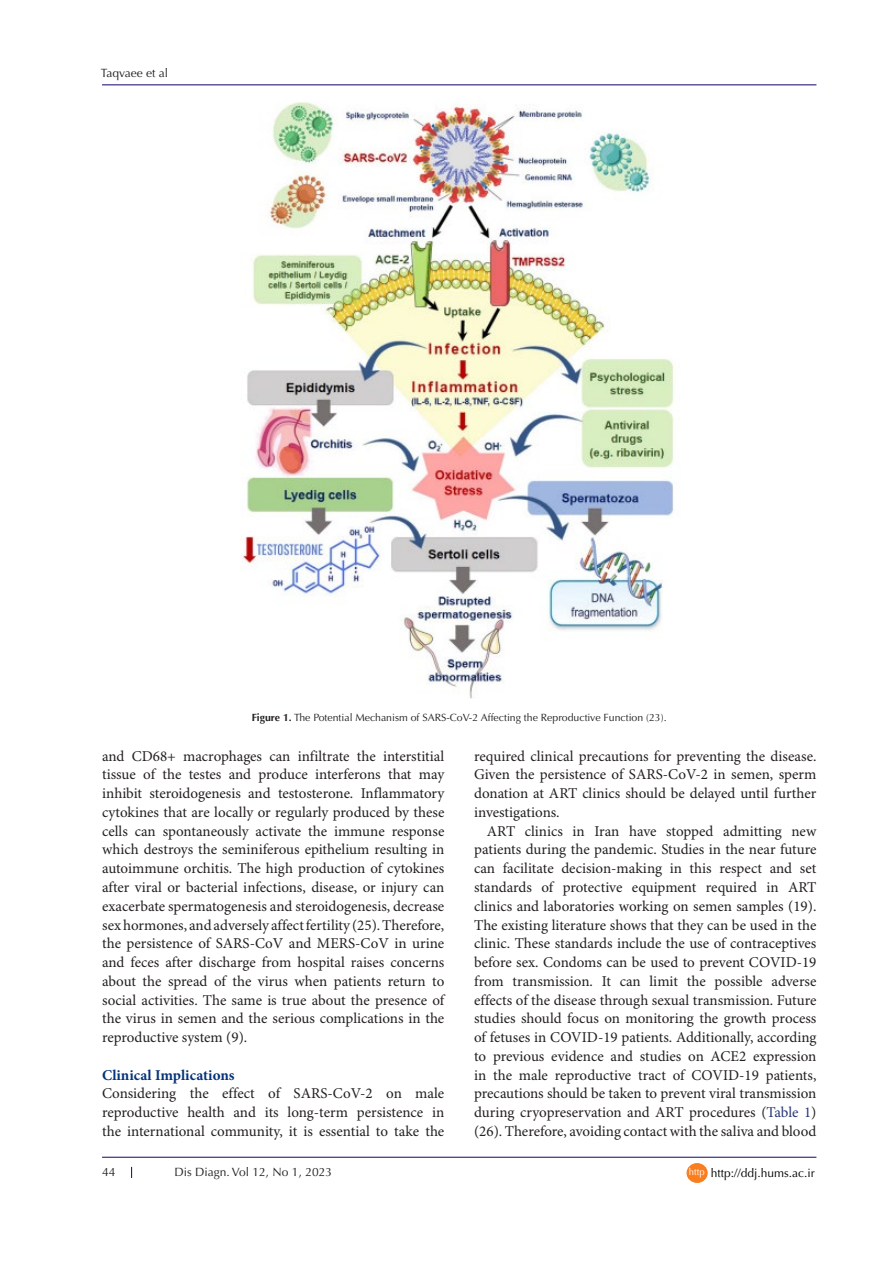
<style>
.page{position:relative;width:893px;height:1263px;background:#fff}
.page>*{position:absolute;margin:0;border:0;box-sizing:border-box;transform-origin:0 0}
.t1{font:15px/18.8px "Minion Pro";color:#231f20;text-align:justify}
.t2{font:700 15px "Minion Pro";color:#053278}
.t3{font:12px "Optima LT Std";color:#231f20}
.t4{font:12px "Optima LT Std";color:#000}
.t5{font:10.5px "Optima LT Std";color:#231f20}
.s1{font-weight:700}
.s2{color:#273578}
</style>
<div class="page">
<hr style="left:102px;top:85px;width:714px;height:1px;background:#190066">
<hr style="left:102px;top:1157px;width:714px;height:1px;background:#190066">
<div style="left:687px;top:1164px;width:20px;height:18px;background:#fa7d1e;border-radius:50%"></div>
<div style="left:686px;top:1163px;width:22px;height:20px;border:1px solid #fa7d1e;border-radius:50%"></div>
<img style="left:242px;top:102px;width:432px;height:596px">
<p class="t3" style="left:101px;top:66px;width:69px">Taqvaee et al</p>
<p class="t5" style="left:252px;top:711px;width:416px"><span class="s1">Figure 1.</span> The Potential Mechanism of SARS-CoV-2 Affecting the Reproductive Function (23).</p>
<p class="t1" style="left:102px;top:747px;width:344px">and CD68+ macrophages can infiltrate the interstitial tissue of the testes and produce interferons that may inhibit steroidogenesis and testosterone. Inflammatory cytokines that are locally or regularly produced by these cells can spontaneously activate the immune response which destroys the seminiferous epithelium resulting in autoimmune orchitis. The high production of cytokines after viral or bacterial infections, disease, or injury can exacerbate spermatogenesis and steroidogenesis, decrease sex hormones, and adversely affect fertility (25). Therefore, the persistence of SARS-CoV and MERS-CoV in urine and feces after discharge from hospital raises concerns about the spread of the virus when patients return to social activities. The same is true about the presence of the virus in semen and the serious complications in the reproductive system (9).</p>
<p class="t2" style="left:102px;top:1064px;width:134px">Clinical Implications</p>
<p class="t1" style="left:102px;top:1085px;width:344px">Considering the effect of SARS-CoV-2 on male reproductive health and its long-term persistence in the international community, it is essential to take the</p>
<p class="t1" style="left:474px;top:747px;width:344px">required clinical precautions for preventing the disease.<br>Given the persistence of SARS-CoV-2 in semen, sperm donation at ART clinics should be delayed until further investigations.</p>
<p class="t1" style="left:474px;top:822px;width:344px;text-indent:13px">ART clinics in Iran have stopped admitting new patients during the pandemic. Studies in the near future can facilitate decision-making in this respect and set standards of protective equipment required in ART clinics and laboratories working on semen samples (19).<br>The existing literature shows that they can be used in the clinic. These standards include the use of contraceptives before sex. Condoms can be used to prevent COVID-19 from transmission. It can limit the possible adverse effects of the disease through sexual transmission. Future studies should focus on monitoring the growth process of fetuses in COVID-19 patients. Additionally, according to previous evidence and studies on ACE2 expression in the male reproductive tract of COVID-19 patients, precautions should be taken to prevent viral transmission during cryopreservation and ART procedures (<span class="s2">Table 1</span>) (26). Therefore, avoiding contact with the saliva and blood</p>
<p class="t3" style="left:102px;top:1165px;width:15px">44</p>
<p class="t3" style="left:174px;top:1165px;width:159px">Dis Diagn. Vol 12, No 1, 2023</p>
<p class="t4" style="left:689px;top:1166px;width:128px"><sup>http</sup> http://ddj.hums.ac.ir</p>
</div>
